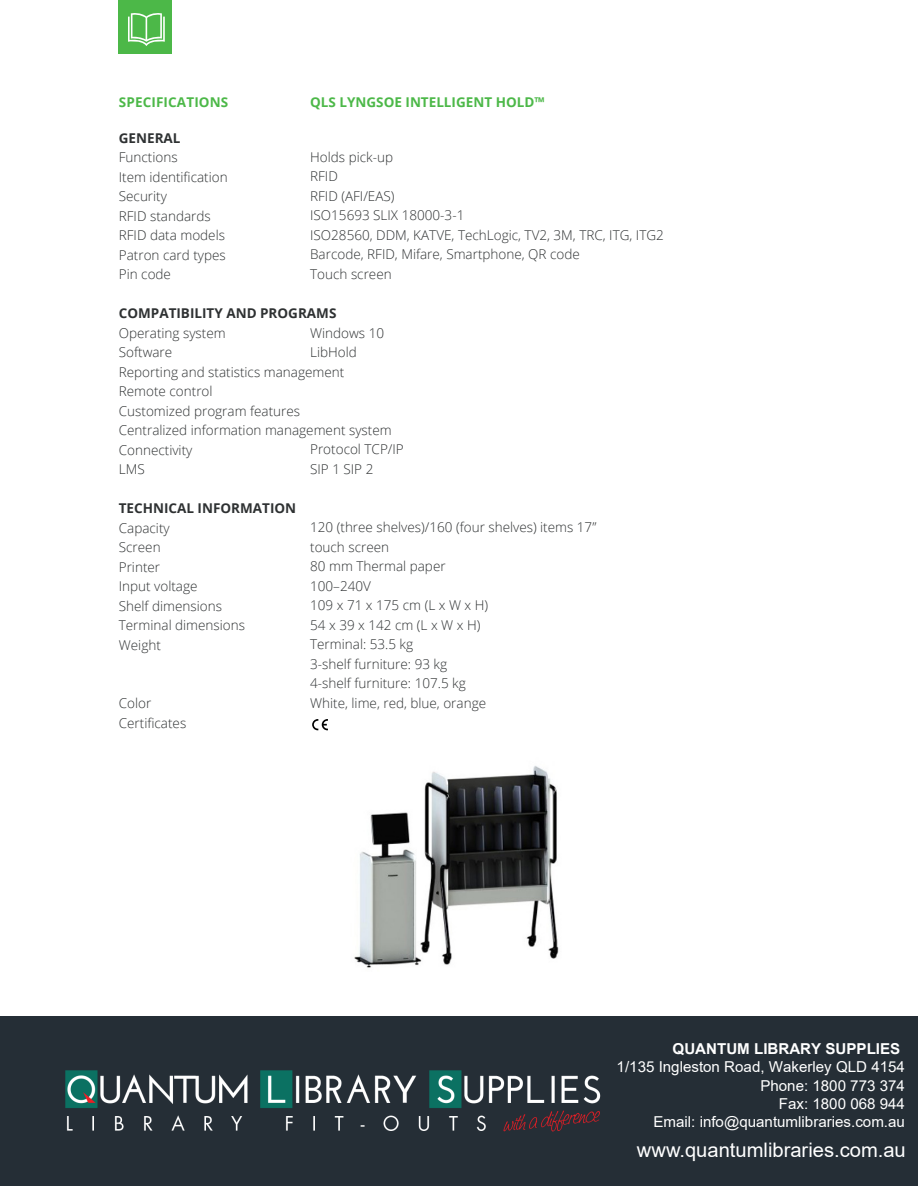
<style>
.page{position:relative;width:918px;height:1188px;background:#fff}
.page>*{position:absolute;margin:0;border:0;box-sizing:border-box;transform-origin:0 0}
.t1{font:20.1px "Arial";color:#fff}
.t2{font:15px "Arial";color:#fff}
.t3{font:15px/18.1px "Arial";color:#fff;text-align:right}
.t4{font:700 15px "Arial";color:#fff}
.Bodytext_9_13_Dark_G{font:300 13.5px/19.5px "Open Sans";color:#2e3132}
.Bodytext_9_13_Dark_G-2{font:700 13.5px "Open Sans";color:#2e3132}
.Bodytext_9_13_Dark_G-3{font:700 13.5px "Open Sans";color:#4cb848}
.s1{font-style:inherit}
</style>
<div class="page">
<div style="left:119px;top:0;width:53px;height:54px;background:#4cb848"></div>
<svg style="left:128px;top:13px;width:37px;height:33px"></svg>
<img style="left:354px;top:766px;width:205px;height:202px">
<svg style="left:312px;top:719px;width:16px;height:11px"></svg>
<div style="left:0;top:1017px;width:918px;height:169px;background:#252e36"></div>
<img style="left:65px;top:1070px;width:536px;height:62px">
<p class="Bodytext_9_13_Dark_G-3" style="left:310px;top:93px;width:236px">QLS LYNGSOE INTELLIGENT HOLD™</p>
<p class="Bodytext_9_13_Dark_G-3" style="left:119px;top:93px;width:111px">SPECIFICATIONS</p>
<p class="Bodytext_9_13_Dark_G-2" style="left:119px;top:128px;width:63px">GENERAL</p>
<p class="Bodytext_9_13_Dark_G" style="left:119px;top:147px;width:60px">Functions</p>
<p class="Bodytext_9_13_Dark_G" style="left:119px;top:167px;width:110px">Item identification</p>
<p class="Bodytext_9_13_Dark_G" style="left:119px;top:186px;width:50px">Security</p>
<p class="Bodytext_9_13_Dark_G" style="left:119px;top:206px;width:93px">RFID standards</p>
<p class="Bodytext_9_13_Dark_G" style="left:119px;top:225px;width:108px">RFID data models</p>
<p class="Bodytext_9_13_Dark_G" style="left:119px;top:245px;width:109px">Patron card types</p>
<p class="Bodytext_9_13_Dark_G" style="left:119px;top:264px;width:54px">Pin code</p>
<p class="Bodytext_9_13_Dark_G" style="left:310px;top:147px;width:355px">Holds pick-up<br>RFID<br>RFID (AFI/EAS)<br>ISO15693 SLIX 18000-3-1<br>ISO28560, DDM, KATVE, TechLogic, TV2, 3M, TRC, ITG, ITG2<br>Barcode, RFID, Mifare, Smartphone, QR code<br>Touch screen</p>
<p class="Bodytext_9_13_Dark_G-2" style="left:119px;top:304px;width:219px">COMPATIBILITY AND PROGRAMS</p>
<p class="Bodytext_9_13_Dark_G" style="left:119px;top:323px;width:108px">Operating system</p>
<p class="Bodytext_9_13_Dark_G" style="left:310px;top:323px;width:75px">Windows 10</p>
<p class="Bodytext_9_13_Dark_G" style="left:119px;top:342px;width:55px">Software</p>
<p class="Bodytext_9_13_Dark_G" style="left:310px;top:342px;width:48px">LibHold</p>
<p class="Bodytext_9_13_Dark_G" style="left:119px;top:362px;width:227px">Reporting and statistics management</p>
<p class="Bodytext_9_13_Dark_G" style="left:119px;top:381px;width:95px">Remote control</p>
<p class="Bodytext_9_13_Dark_G" style="left:119px;top:401px;width:183px">Customized program features</p>
<p class="Bodytext_9_13_Dark_G" style="left:119px;top:420px;width:274px">Centralized information management system</p>
<p class="Bodytext_9_13_Dark_G" style="left:119px;top:440px;width:75px">Connectivity</p>
<p class="Bodytext_9_13_Dark_G" style="left:119px;top:459px;width:27px">LMS</p>
<p class="Bodytext_9_13_Dark_G-2" style="left:119px;top:499px;width:179px">TECHNICAL INFORMATION</p>
<p class="Bodytext_9_13_Dark_G" style="left:119px;top:518px;width:52px">Capacity</p>
<p class="Bodytext_9_13_Dark_G" style="left:119px;top:537px;width:43px">Screen</p>
<p class="Bodytext_9_13_Dark_G" style="left:119px;top:557px;width:43px">Printer</p>
<p class="Bodytext_9_13_Dark_G" style="left:119px;top:576px;width:80px">Input voltage</p>
<p class="Bodytext_9_13_Dark_G" style="left:119px;top:596px;width:105px">Shelf dimensions</p>
<p class="Bodytext_9_13_Dark_G" style="left:119px;top:615px;width:128px">Terminal dimensions</p>
<p class="Bodytext_9_13_Dark_G" style="left:119px;top:635px;width:44px">Weight</p>
<p class="Bodytext_9_13_Dark_G" style="left:310px;top:439px;width:95px">Protocol TCP/IP<br>SIP 1 SIP 2</p>
<p class="Bodytext_9_13_Dark_G" style="left:310px;top:517px;width:288px">120 (three shelves)/160 (four shelves) items 17” touch screen<br>80 mm Thermal paper<br>100–240V<br>109 x 71 x 175 cm (L x W x H)<br>54 x 39 x 142 cm (L x W x H)<br>Terminal: 53.5 kg</p>
<p class="Bodytext_9_13_Dark_G" style="left:119px;top:693px;width:34px">Color</p>
<p class="Bodytext_9_13_Dark_G" style="left:119px;top:713px;width:69px">Certificates</p>
<p class="Bodytext_9_13_Dark_G" style="left:310px;top:654px;width:177px">3-shelf furniture: 93 kg<br>4-shelf furniture: 107.5 kg<br>White, lime, red, blue, orange</p>
<p class="t4" style="left:673px;top:1039px;width:229px">QUANTUM LIBRARY <span class="s1">SUPPLIES</span></p>
<p class="t2" style="left:617px;top:1057px;width:290px">1/135 Ingleston Road, Wakerley QLD 4154</p>
<p class="t2" style="left:760px;top:1075px;width:146px">Phone: 1800 773 374</p>
<p class="t3" style="left:653px;top:1094px;width:253px">Fax: 1800 068 944<br>Email: info@quantumlibraries.com.au</p>
<h1 class="t1" style="left:637px;top:1136px;width:270px">www.quantumlibraries.com.au</h1>
</div>
